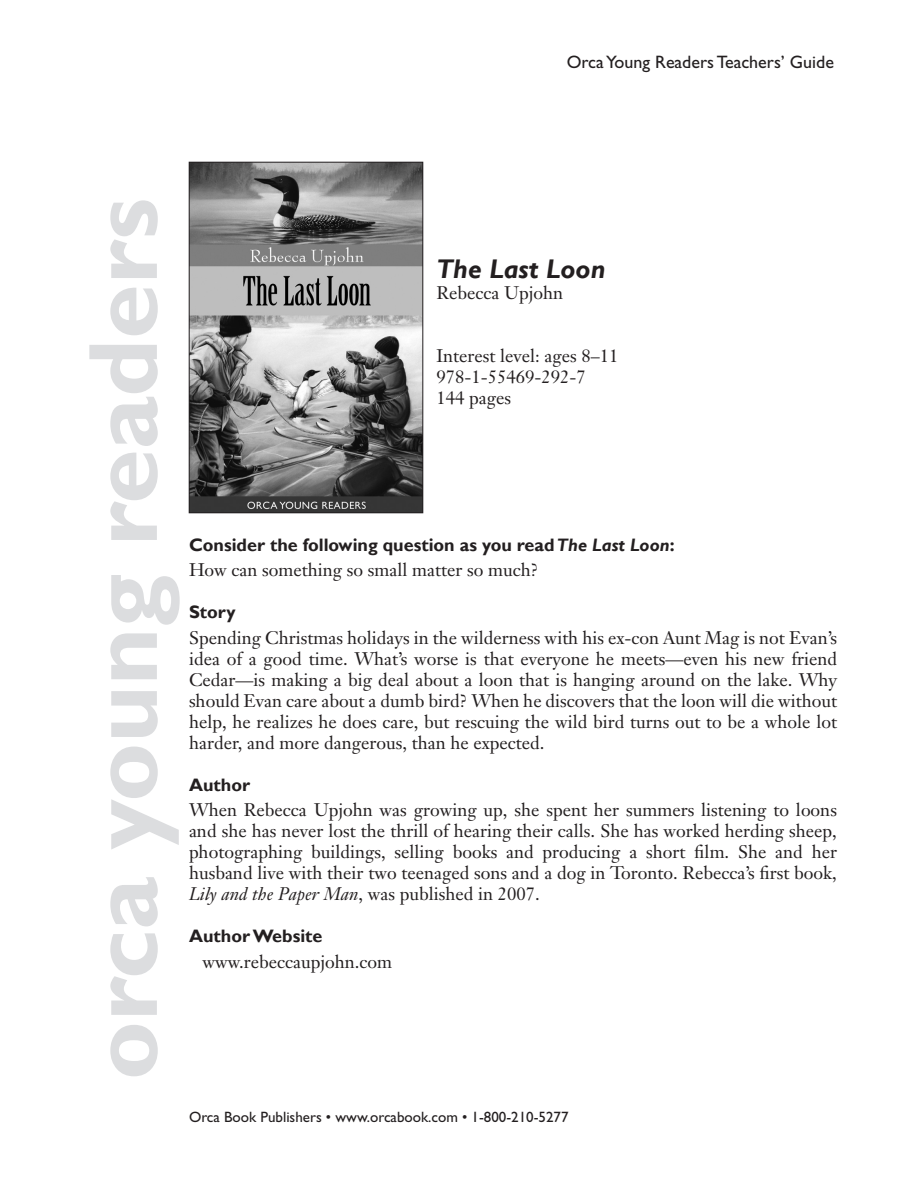
<style>
.page{position:relative;width:918px;height:1188px;background:#fff}
.page>*{position:absolute;margin:0;border:0;box-sizing:border-box;transform-origin:0 0}
.t1{font:700 99px "Gill Sans";color:#dcdddf}
.t2{font:italic 700 27px "Gill Sans";color:#231f20}
.t3{font:18px/21px "Janson Text";color:#231f20;text-align:justify}
.t4{font:700 18px "Gill Sans";color:#231f20}
.t5{font:18px "Gill Sans";color:#231f20}
.t6{font:15px "Gill Sans";color:#231f20}
.s1{font-style:italic}
</style>
<div class="page">
<img style="left:191px;top:164px;width:230px;height:347px">
<div style="left:189px;top:162px;width:234px;height:351px;border:1px solid #231f20"></div>
<p class="t5" style="left:567px;top:51px;width:269px">Orca Young Readers Teachers’ Guide</p>
<p class="t1" style="left:64px;top:1080px;width:884px;rotate:-90deg">orca young readers</p>
<p class="t2" style="left:436px;top:253px;width:171px">The Last Loon</p>
<p class="t3" style="left:436px;top:282px;width:128px">Rebecca Upjohn</p>
<p class="t3" style="left:436px;top:345px;width:183px">Interest level: ages 8–11</p>
<p class="t3" style="left:436px;top:366px;width:151px">978-1-55469-292-7</p>
<p class="t3" style="left:436px;top:387px;width:76px">144 pages</p>
<p class="t4" style="left:189px;top:534px;width:487px">Consider the following question as you read <span class="s1">The Last Loon</span>:</p>
<p class="t3" style="left:189px;top:559px;width:351px">How can something so small matter so much?</p>
<p class="t4" style="left:189px;top:601px;width:48px">Story</p>
<p class="t3" style="left:189px;top:627px;width:650px">Spending Christmas holidays in the wilderness with his ex-con Aunt Mag is not Evan’s idea of a good time. What’s worse is that everyone he meets—even his new friend Cedar—is making a big deal about a loon that is hanging around on the lake. Why should Evan care about a dumb bird? When he discovers that the loon will die without help, he realizes he does care, but rescuing the wild bird turns out to be a whole lot harder, and more dangerous, than he expected.</p>
<p class="t4" style="left:189px;top:774px;width:63px">Author</p>
<p class="t3" style="left:189px;top:799px;width:650px">When Rebecca Upjohn was growing up, she spent her summers listening to loons and she has never lost the thrill of hearing their calls. She has worked herding sheep, photographing buildings, selling books and producing a short film. She and her husband live with their two teenaged sons and a dog in Toronto. Rebecca’s first book, <span class="s1">Lily and the Paper Man</span>, was published in 2007.</p>
<p class="t4" style="left:189px;top:925px;width:135px">Author Website</p>
<p class="t3" style="left:202px;top:951px;width:191px">www.rebeccaupjohn.com</p>
<p class="t6" style="left:189px;top:1108px;width:381px">Orca Book Publishers • www.orcabook.com • 1-800-210-5277</p>
</div>
